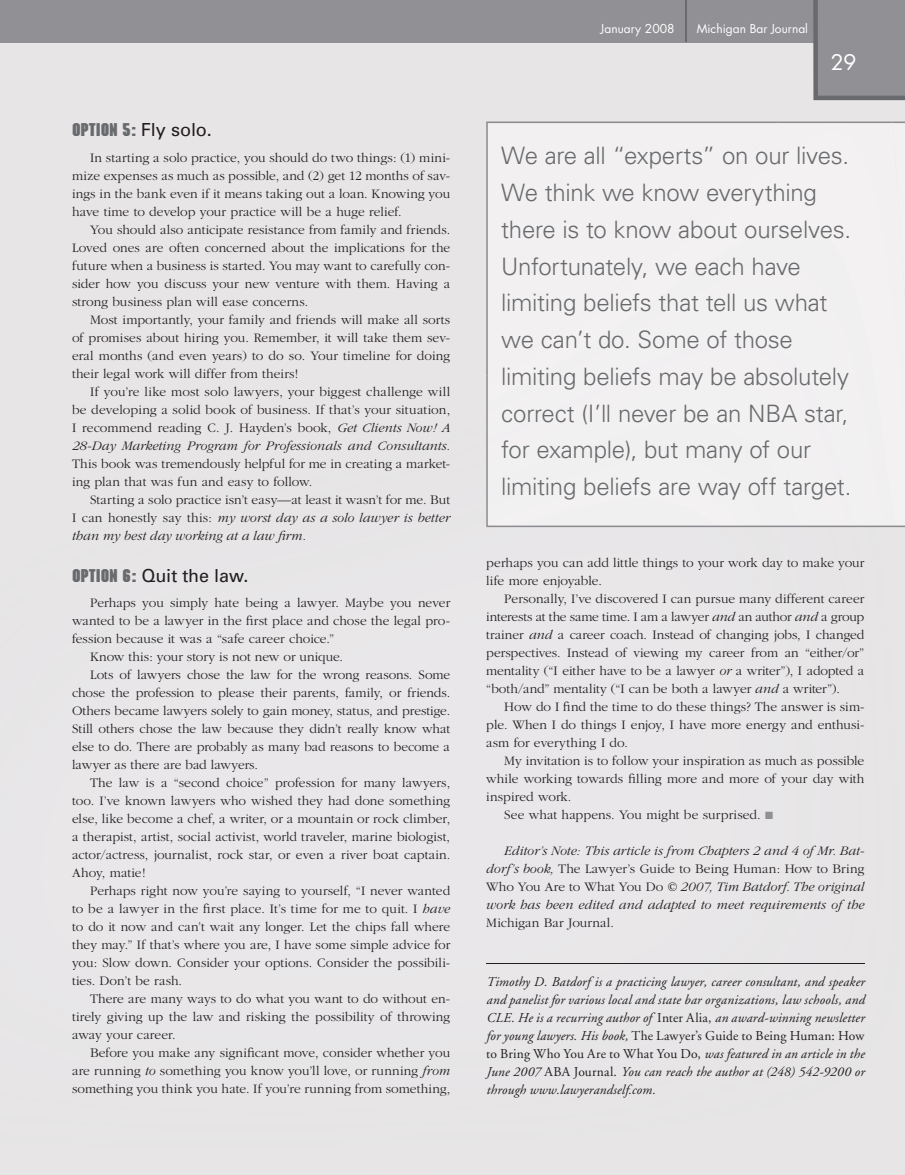
<style>
.page{position:relative;width:905px;height:1175px;background:#fff}
.page>*{position:absolute;margin:0;border:0;box-sizing:border-box;transform-origin:0 0}
.t1{font:300 24px/36.8px "Univers";letter-spacing:-.01em;color:#686a6d}
.t2{font:21px "Futura";color:#fff}
.t3{font:18px "Univers";letter-spacing:-.005em;color:#231f20}
.t4{font:700 18px "Machine";letter-spacing:-.005em;color:#686a6d}
.t5{font:300 13.5px/18px "Garamond";color:#231f20;text-align:justify}
.t6{font:italic 13.5px/18px "Adobe Garamond";letter-spacing:.01em;color:#231f20;text-align:justify}
.t7{font:italic 300 13.5px/18px "Garamond";letter-spacing:.005em;color:#231f20;text-align:justify}
.t8{font:12px "Futura";color:#fff}
.s1{font-family:"Univers";font-weight:400;color:#231f20}
.s2{font-style:italic}
.s3{font-family:"Machine";font-weight:700;color:#686a6d}
.s4{color:#919195}
.s5{font-style:normal}
</style>
<div class="page">
<div style="left:0;top:0;width:904px;height:1174px;background:#e8e5e6"></div>
<img style="left:778px;top:121px;width:20px;height:1px">
<div style="left:0;top:0;width:904px;height:43px;background:#919195"></div>
<hr style="left:685px;top:0;width:1px;height:42px;background:#686a6d">
<svg style="left:813px;top:0;width:91px;height:100px"></svg>
<div style="left:486px;top:122px;width:418px;height:405px;background:#f2f0f1"></div>
<hr style="left:486px;top:962px;width:378px;height:1px;background:#231f20">
<h3 class="t4" style="left:72px;top:119px;width:141px">OPTION 5: <span class="s1">Fly solo.</span></h3>
<p class="t5" style="left:72px;top:149px;width:380px;text-indent:18px">In starting a solo practice, you should do two things: (1) mini&shy;mize expenses as much as possible, and (2) get 12 months of sav&shy;ings in the bank even if it means taking out a loan. Knowing you have time to develop your practice will be a huge relief.</p>
<p class="t5" style="left:72px;top:221px;width:379px;text-indent:18px">You should also anticipate resistance from family and friends.<br>Loved ones are often concerned about the implications for the future when a business is started. You may want to carefully con&shy;sider how you discuss your new venture with them. Having a strong business plan will ease concerns.</p>
<p class="t5" style="left:72px;top:310px;width:380px;text-indent:18px">Most importantly, your family and friends will make all sorts of promises about hiring you. Remember, it will take them sev&shy;eral months (and even years) to do so. Your timeline for doing their legal work will differ from theirs!</p>
<p class="t5" style="left:72px;top:382px;width:380px;text-indent:18px">If you’re like most solo lawyers, your biggest challenge will be developing a solid book of business. If that’s your situation, I recommend reading C. J. Hayden’s book, <span class="s2">Get Clients Now! A 28-Day Marketing Program for Professionals and Consultants.</span></p>
<p class="t5" style="left:72px;top:454px;width:380px">This book was tremendously helpful for me in creating a market&shy;ing plan that was fun and easy to follow.</p>
<p class="t5" style="left:72px;top:490px;width:379px;text-indent:18px">Starting a solo practice isn’t easy—at least it wasn’t for me. But I can honestly say this: <span class="s2">my worst day as a solo lawyer is better than my best day working at a law firm.</span></p>
<h3 class="t3" style="left:72px;top:564px;width:178px"><span class="s3">OPTION 6:</span> Quit the law.</h3>
<p class="t5" style="left:90px;top:594px;width:362px">Perhaps you simply hate being a lawyer. Maybe you never</p>
<p class="t5" style="left:72px;top:612px;width:379px">wanted to be a lawyer in the first place and chose the legal pro-</p>
<p class="t5" style="left:72px;top:630px;width:264px">fession because it was a “safe career choice.”</p>
<p class="t5" style="left:90px;top:648px;width:254px">Know this: your story is not new or unique.</p>
<p class="t5" style="left:90px;top:666px;width:361px">Lots of lawyers chose the law for the wrong reasons. Some</p>
<p class="t5" style="left:72px;top:684px;width:379px">chose the profession to please their parents, family, or friends.</p>
<p class="t5" style="left:72px;top:702px;width:379px">Others became lawyers solely to gain money, status, and prestige.</p>
<p class="t5" style="left:72px;top:720px;width:379px">Still others chose the law because they didn’t really know what</p>
<p class="t5" style="left:72px;top:738px;width:379px">else to do. There are probably as many bad reasons to become a</p>
<p class="t5" style="left:72px;top:756px;width:187px">lawyer as there are bad lawyers.</p>
<p class="t5" style="left:90px;top:774px;width:361px">The law is a “second choice” profession for many lawyers,</p>
<p class="t5" style="left:72px;top:792px;width:380px">too. I’ve known lawyers who wished they had done something</p>
<p class="t5" style="left:72px;top:810px;width:379px">else, like become a chef, a writer, or a mountain or rock climber,</p>
<p class="t5" style="left:72px;top:828px;width:379px">a therapist, artist, social activist, world traveler, marine biologist,</p>
<p class="t5" style="left:72px;top:846px;width:379px">actor/actress, journalist, rock star, or even a river boat captain.</p>
<p class="t5" style="left:72px;top:864px;width:75px">Ahoy, matie!</p>
<p class="t5" style="left:90px;top:882px;width:361px">Perhaps right now you’re saying to yourself, “I never wanted</p>
<p class="t5" style="left:72px;top:900px;width:379px">to be a lawyer in the first place. It’s time for me to quit. I <span class="s2">have</span></p>
<p class="t5" style="left:72px;top:918px;width:380px">to do it now and can’t wait any longer. Let the chips fall where</p>
<p class="t5" style="left:72px;top:936px;width:380px">they may.” If that’s where you are, I have some simple advice for</p>
<p class="t5" style="left:72px;top:954px;width:379px">you: Slow down. Consider your options. Consider the possibili-</p>
<p class="t5" style="left:72px;top:972px;width:111px">ties. Don’t be rash.</p>
<p class="t5" style="left:90px;top:990px;width:362px">There are many ways to do what you want to do without en-</p>
<p class="t5" style="left:72px;top:1008px;width:380px">tirely giving up the law and risking the possibility of throwing</p>
<p class="t5" style="left:72px;top:1026px;width:105px">away your career.</p>
<p class="t5" style="left:90px;top:1044px;width:362px">Before you make any significant move, consider whether you</p>
<p class="t5" style="left:72px;top:1062px;width:379px">are running <span class="s2">to</span> something you know you’ll love, or running <span class="s2">from</span></p>
<p class="t5" style="left:72px;top:1080px;width:379px">something you think you hate. If you’re running from something,</p>
<p class="t8" style="left:600px;top:21px;width:75px">January 2008</p>
<p class="t8" style="left:696px;top:21px;width:113px">Michigan Bar Journal</p>
<h2 class="t2" style="left:830px;top:48px;width:27px">29</h2>
<p class="t1" style="left:501px;top:137px;width:351px">We are all “experts” on our lives.<br>We think we know everything there is to know about ourselves.<br>Unfortunately, we each have limiting beliefs that tell us what we can’t do. Some of those limiting beliefs may be absolutely correct (I’ll never be an NBA star, for example), but many of our limiting beliefs are way off target.</p>
<p class="t5" style="left:486px;top:554px;width:380px">perhaps you can add little things to your work day to make your life more enjoyable.</p>
<p class="t5" style="left:486px;top:590px;width:379px;text-indent:18px">Personally, I’ve discovered I can pursue many different career interests at the same time. I am a lawyer <span class="s2">and</span> an author <span class="s2">and</span> a group trainer <span class="s2">and</span> a career coach. Instead of changing jobs, I changed perspectives. Instead of viewing my career from an “either/or” mentality (“I either have to be a lawyer <span class="s2">or</span> a writer”), I adopted a “both/and” mentality (“I can be both a lawyer <span class="s2">and</span> a writer”).</p>
<p class="t5" style="left:486px;top:697px;width:380px;text-indent:18px">How do I find the time to do these things? The answer is sim&shy;ple. When I do things I enjoy, I have more energy and enthusi&shy;asm for everything I do.</p>
<p class="t5" style="left:504px;top:751px;width:361px">My invitation is to follow your inspiration as much as possible</p>
<p class="t5" style="left:486px;top:769px;width:380px">while working towards filling more and more of your day with</p>
<p class="t5" style="left:486px;top:787px;width:87px">inspired work.</p>
<p class="t5" style="left:504px;top:805px;width:270px">See what happens. You might be surprised. <span class="s4">■</span></p>
<p class="t7" style="left:486px;top:842px;width:379px;text-indent:18px">Editor’s Note: This article is from Chapters 2 and 4 of Mr. Bat&shy;dorf’s book, <span class="s5">The Lawyer’s Guide to Being Human: How to Bring Who You Are to What You Do</span> © 2007, Tim Batdorf. The original work has been edited and adapted to meet requirements of the</p>
<p class="t5" style="left:486px;top:914px;width:129px">Michigan Bar Journal.</p>
<p class="t6" style="left:486px;top:973px;width:380px">Timothy D. Batdorf is a practicing lawyer, career consultant, and speaker and panelist for various local and state bar organizations, law schools, and CLE. He is a recurring author of <span class="s5">Inter Alia,</span> an award-winning newsletter for young lawyers. His book, <span class="s5">The Lawyer’s Guide to Being Human: How to Bring Who You Are to What You Do,</span> was featured in an article in the June 2007 <span class="s5">ABA Journal.</span> You can reach the author at (248) 542-9200 or through www.lawyerandself.com.</p>
</div>
